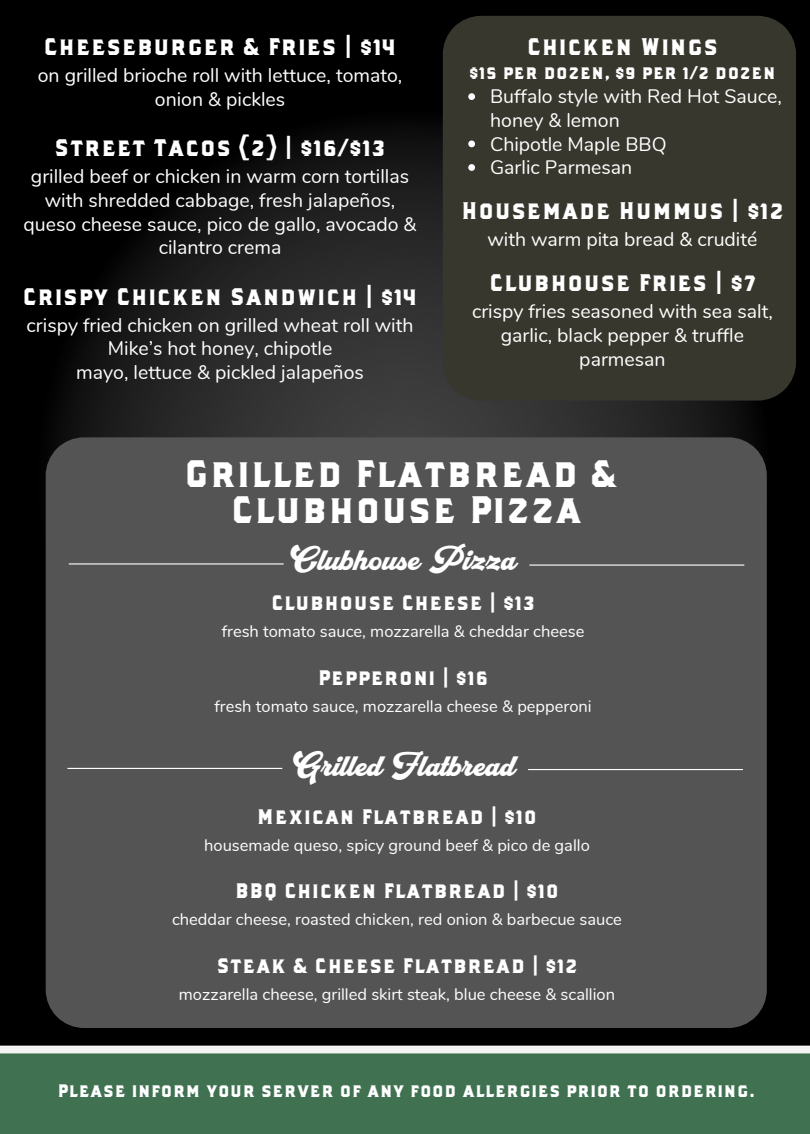
<style>
.page{position:relative;width:810px;height:1134px;background:#fff}
.page>*{position:absolute;margin:0;border:0;box-sizing:border-box;transform-origin:0 0}
.t1{font:38.25px/36px "Retrofunk Serif";color:#fff;text-align:center}
.t2{font:27.75px "Retrofunk Script";color:#fff}
.t3{font:24px "Retrofunk Serif";color:#fff}
.t4{font:21px "Retrofunk Serif";color:#fff}
.t5{font:19.5px/23.7px "Nunito";color:#fff;text-align:center}
.t6{font:18px "Retrofunk Serif";color:#fff}
.t7{font:16.5px "Nunito";color:#fff}
</style>
<div class="page">
<img style="left:0;top:0;width:810px;height:1134px">
<div style="left:46px;top:437px;width:721px;height:591px;background:#545454"></div>
<hr style="left:529px;top:565px;width:215px;height:1px;background:#fff">
<hr style="left:69px;top:563px;width:215px;height:2px;background:#fff">
<hr style="left:528px;top:769px;width:215px;height:1px;background:#fff">
<hr style="left:67px;top:768px;width:215px;height:1px;background:#fff">
<div style="left:443px;top:16px;width:353px;height:385px;background:#37372d"></div>
<svg style="left:468px;top:93px;width:7px;height:7px"></svg>
<svg style="left:468px;top:141px;width:7px;height:6px"></svg>
<svg style="left:468px;top:164px;width:7px;height:7px"></svg>
<p class="t3" style="left:43px;top:37px;width:355px">Cheeseburger &amp; Fries | $14</p>
<p class="t5" style="left:38px;top:64px;width:366px">on grilled brioche roll with lettuce, tomato, onion &amp; pickles</p>
<p class="t3" style="left:54px;top:138px;width:334px">Street Tacos (2) | $16/$13</p>
<p class="t5" style="left:24px;top:165px;width:394px">grilled beef or chicken in warm corn tortillas with shredded cabbage, fresh jalapeños, queso cheese sauce, pico de gallo, avocado &amp; cilantro crema</p>
<p class="t3" style="left:22px;top:287px;width:397px">Crispy Chicken Sandwich | $14</p>
<p class="t5" style="left:27px;top:313px;width:388px">crispy fried chicken on grilled wheat roll with<br>Mike’s hot honey, chipotle<br>mayo, lettuce &amp; pickled jalapeños</p>
<p class="t3" style="left:526px;top:37px;width:193px">Chicken Wings</p>
<p class="t6" style="left:469px;top:65px;width:308px">$15 per dozen, $9 per 1/2 dozen</p>
<p class="t5" style="left:490px;top:85px;width:293px;text-align:left">Buffalo style with Red Hot Sauce, honey &amp; lemon<br>Chipotle Maple BBQ<br>Garlic Parmesan</p>
<p class="t3" style="left:461px;top:201px;width:325px">Housemade Hummus | $12</p>
<p class="t5" style="left:487px;top:228px;width:271px">with warm pita bread &amp; crudité</p>
<p class="t3" style="left:489px;top:273px;width:269px">Clubhouse Fries | $7</p>
<p class="t5" style="left:472px;top:300px;width:302px">crispy fries seasoned with sea salt, garlic, black pepper &amp; truffle parmesan</p>
<h1 class="t1" style="left:184px;top:460px;width:436px">Grilled Flatbread &amp;<br>Clubhouse Pizza</h1>
<h2 class="t2" style="left:291px;top:549px;width:226px">Clubhouse Pizza</h2>
<p class="t4" style="left:271px;top:595px;width:266px">Clubhouse Cheese | $13</p>
<p class="t7" style="left:222px;top:621px;width:364px">fresh tomato sauce, mozzarella &amp; cheddar cheese</p>
<p class="t4" style="left:318px;top:669px;width:173px">Pepperoni | $16</p>
<p class="t7" style="left:214px;top:695px;width:379px">fresh tomato sauce, mozzarella cheese &amp; pepperoni</p>
<h2 class="t2" style="left:293px;top:755px;width:223px">Grilled Flatbread</h2>
<p class="t4" style="left:257px;top:808px;width:282px">Mexican Flatbread | $10</p>
<p class="t7" style="left:204px;top:834px;width:387px">housemade queso, spicy ground beef &amp; pico de gallo</p>
<p class="t4" style="left:235px;top:883px;width:326px">BBQ Chicken Flatbread | $10</p>
<p class="t7" style="left:172px;top:909px;width:452px">cheddar cheese, roasted chicken, red onion &amp; barbecue sauce</p>
<p class="t4" style="left:216px;top:957px;width:363px">Steak &amp; Cheese Flatbread | $12</p>
<p class="t7" style="left:179px;top:983px;width:438px">mozzarella cheese, grilled skirt steak, blue cheese &amp; scallion</p>
<p class="t6" style="left:57px;top:1083px;width:700px">Please inform your server of any food allergies prior to ordering.</p>
</div>
